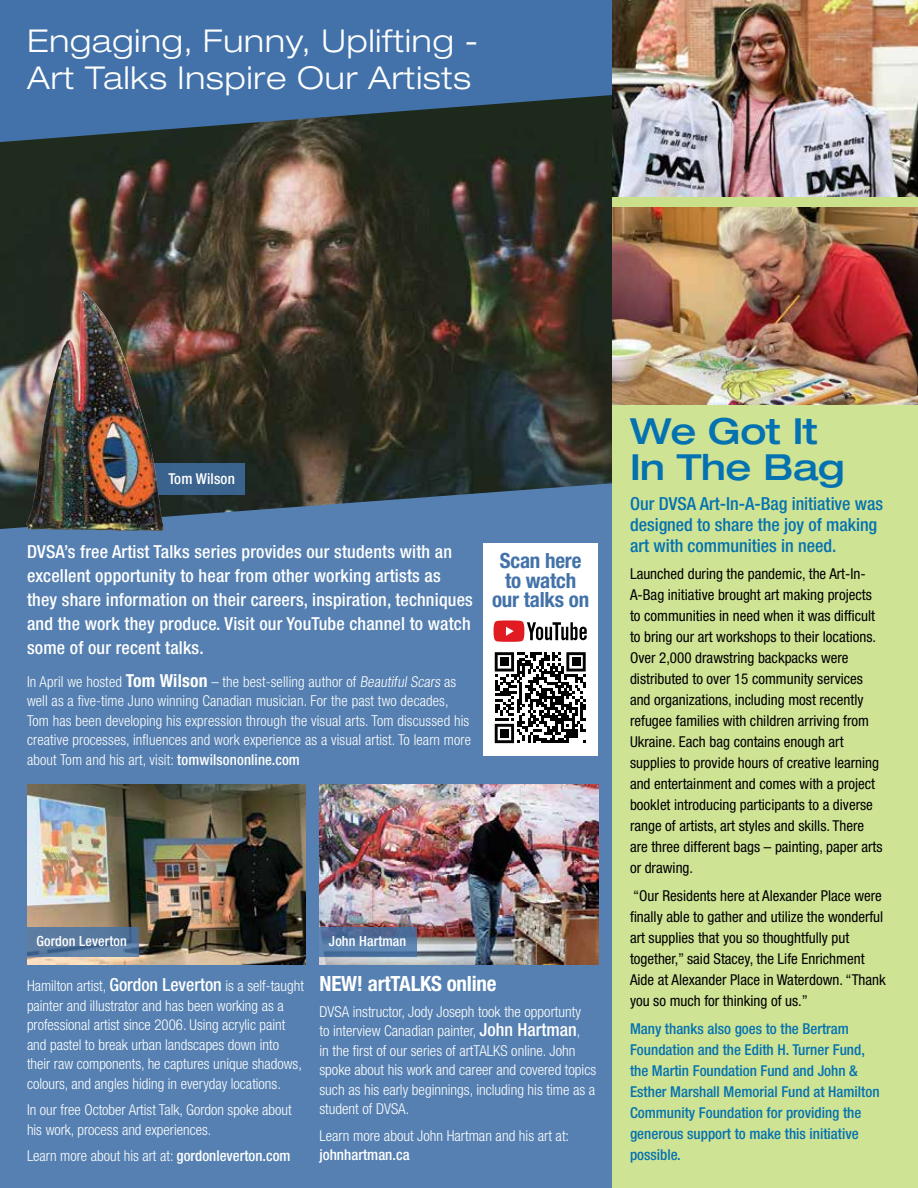
<style>
.page{position:relative;width:918px;height:1188px;background:#fff}
.page>*{position:absolute;margin:0;border:0;box-sizing:border-box;transform-origin:0 0}
.t1{font:500 expanded 36px/36px "Helvetica Neue";letter-spacing:-.01em;color:#0472b0}
.t2{font:300 expanded 31.5px/37.8px "Helvetica Neue";letter-spacing:.03em;color:#fff}
.t3{font:700 condensed 21px/19.5px "Helvetica Neue";letter-spacing:-.01em;color:#4272a9;text-align:center}
.t4{font:700 condensed 21px "Helvetica Neue";letter-spacing:-.01em;color:#fff}
.t5{font:500 condensed 18px/24px "Helvetica Neue";letter-spacing:.01em;color:#fff}
.t6{font:500 condensed 18px/21px "Helvetica Neue";color:#0472b0}
.t7{font:300 condensed 15px/19.5px "Helvetica Neue";color:#fff}
.t8{font:condensed 15px/21px "Helvetica Neue";color:#000}
.t9{font:500 condensed 15px/21px "Helvetica Neue";color:#0472b0}
.t10{font:500 condensed 15px "Helvetica Neue";color:#fff}
.t11{font:500 condensed 14.1px "Helvetica Neue";letter-spacing:.01em;color:#fff}
.s1{font-weight:700;font-size:18px}
.s2{font-weight:500}
.s3{font-weight:500;font-size:18px}
</style>
<div class="page">
<div style="left:0;top:448px;width:612px;height:740px;background:#5580b1"></div>
<div style="left:0;top:0;width:612px;height:95px;background:#4272a9"></div>
<img style="left:0;top:95px;width:612px;height:434px">
<div style="left:612px;top:0;width:306px;height:1188px;background:#cfe395"></div>
<div style="left:612px;top:27px;width:306px;height:214px;background:#cae08a"></div>
<div style="left:135px;top:463px;width:110px;height:32px;background:#3a638d"></div>
<img style="left:320px;top:784px;width:278px;height:180px">
<svg style="left:320px;top:927px;width:97px;height:30px"></svg>
<img style="left:27px;top:784px;width:279px;height:180px">
<svg style="left:27px;top:927px;width:112px;height:30px;fill:#5a7aa0"></svg>
<img style="left:26px;top:291px;width:138px;height:240px">
<div style="left:484px;top:543px;width:114px;height:213px;background:#fff"></div>
<svg style="left:495px;top:652px;width:91px;height:91px"></svg>
<div style="left:500px;top:658px;width:9px;height:8px;background:#000"></div>
<div style="left:572px;top:658px;width:8px;height:8px;background:#000"></div>
<div style="left:500px;top:729px;width:9px;height:9px;background:#000"></div>
<svg style="left:494px;top:620px;width:93px;height:22px"></svg>
<img style="left:612px;top:208px;width:306px;height:197px">
<img style="left:612px;top:0;width:306px;height:197px">
<h2 class="t2" style="left:27px;top:21px;width:453px">Engaging, Funny, Uplifting -<br>Art Talks Inspire Our Artists</h2>
<p class="t10" style="left:168px;top:470px;width:68px">Tom Wilson</p>
<p class="t5" style="left:27px;top:539px;width:447px">DVSA’s free Artist Talks series provides our students with an excellent opportunity to hear from other working artists as they share information on their careers, inspiration, techniques and the work they produce. Visit our YouTube channel to watch some of our recent talks.</p>
<p class="t7" style="left:27px;top:671px;width:446px">In April we hosted <span class="s1">Tom Wilson</span> – the best-selling author of Beautiful Scars as well as a five-time Juno winning Canadian musician. For the past two decades, Tom has been developing his expression through the visual arts. Tom discussed his creative processes, influences and work experience as a visual artist. To learn more about Tom and his art, visit: <span class="s2">tomwilsononline.com</span></p>
<h3 class="t3" style="left:492px;top:551px;width:99px">Scan here to watch our talks on</h3>
<p class="t11" style="left:36px;top:932px;width:92px">Gordon Leverton</p>
<p class="t11" style="left:329px;top:932px;width:79px">John Hartman</p>
<p class="t7" style="left:27px;top:976px;width:278px">Hamilton artist, <span class="s3">Gordon Leverton</span> is a self-taught painter and illustrator and has been working as a professional artist since 2006. Using acrylic paint and pastel to break urban landscapes down into their raw components, he captures unique shadows, colours, and angles hiding in everyday locations.</p>
<p class="t7" style="left:27px;top:1100px;width:266px">In our free October Artist Talk, Gordon spoke about his work, process and experiences.</p>
<p class="t7" style="left:27px;top:1146px;width:265px">Learn more about his art at: <span class="s2">gordonleverton.com</span></p>
<h3 class="t4" style="left:320px;top:971px;width:179px">NEW! artTALKS online</h3>
<p class="t7" style="left:319px;top:1002px;width:278px">DVSA instructor, Jody Joseph took the opportunty<br>to interview Canadian painter, <span class="s3">John Hartman</span>,<br>in the first of our series of artTALKS online. John spoke about his work and career and covered topics such as his early beginnings, including his time as a student of DVSA.</p>
<p class="t7" style="left:319px;top:1126px;width:251px">Learn more about John Hartman and his art at:</p>
<p class="t10" style="left:319px;top:1146px;width:92px">johnhartman.ca</p>
<h1 class="t1" style="left:630px;top:412px;width:216px">We Got It<br>In The Bag</h1>
<p class="t6" style="left:630px;top:492px;width:255px">Our DVSA Art-In-A-Bag initiative was designed to share the joy of making art with communities in need.</p>
<p class="t8" style="left:630px;top:563px;width:254px">Launched during the pandemic, the Art-In-A-Bag initiative brought art making projects to communities in need when it was difficult to bring our art workshops to their locations.<br>Over 2,000 drawstring backpacks were distributed to over 15 community services and organizations, including most recently refugee families with children arriving from Ukraine. Each bag contains enough art supplies to provide hours of creative learning and entertainment and comes with a project booklet introducing participants to a diverse range of artists, art styles and skills. There are three different bags – painting, paper arts or drawing.</p>
<p class="t8" style="left:630px;top:885px;width:257px">“Our Residents here at Alexander Place were finally able to gather and utilize the wonderful art supplies that you so thoughtfully put together,” said Stacey, the Life Enrichment Aide at Alexander Place in Waterdown. “Thank you so much for thinking of us.”</p>
<p class="t9" style="left:630px;top:1018px;width:251px">Many thanks also goes to the Bertram Foundation and the Edith H. Turner Fund, the Martin Foundation Fund and John &amp; Esther Marshall Memorial Fund at Hamilton Community Foundation for providing the generous support to make this initiative possible.</p>
</div>
